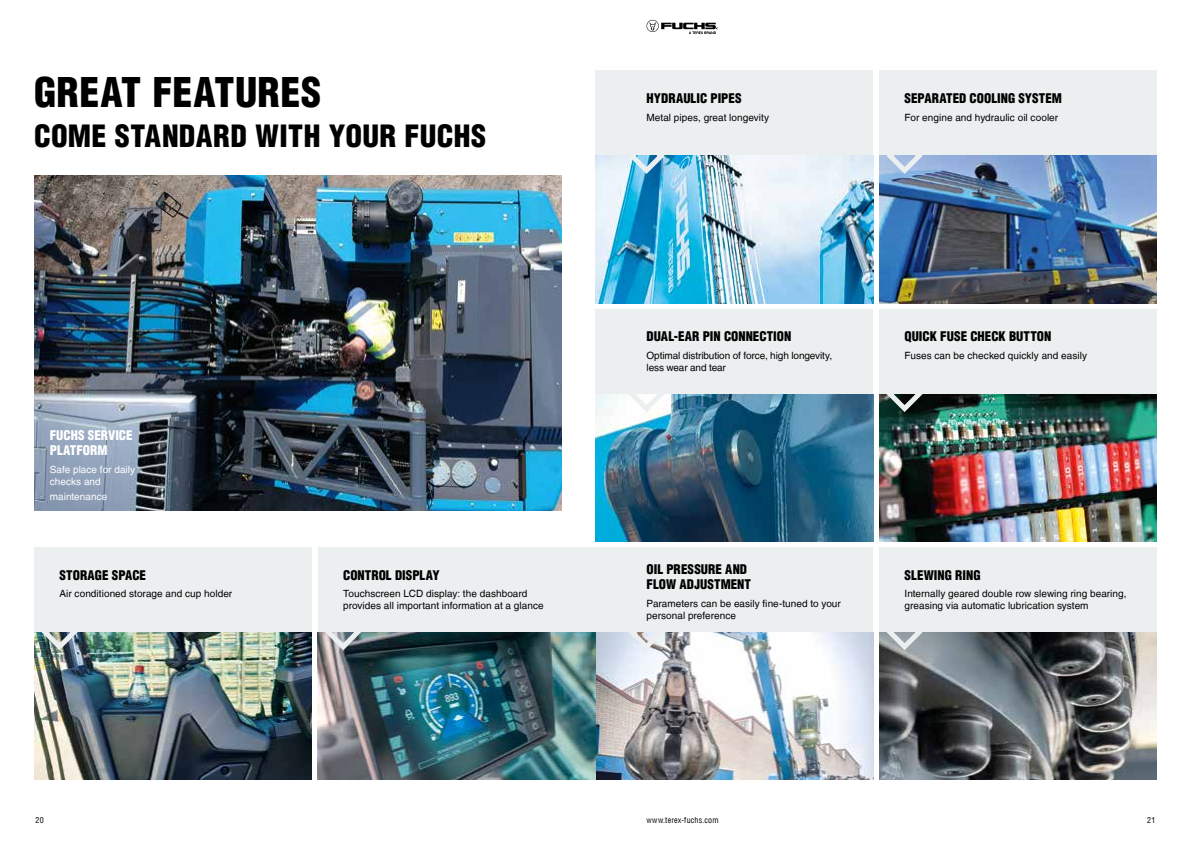
<style>
.page{position:relative;width:1191px;height:842px;background:#fff}
.page>*{position:absolute;margin:0;border:0;box-sizing:border-box;transform-origin:0 0}
.t1{font:900 condensed 40px "Helvetica";letter-spacing:.015em;color:#000}
.t2{font:900 condensed 30px "Helvetica";letter-spacing:.01em;color:#000}
.t3{font:900 condensed 13px/15px "Helvetica";color:#000}
.t4{font:900 condensed 13px/15px "Helvetica";color:#fff}
.t5{font:10px/12px "Helvetica";letter-spacing:.005em;color:#000}
.t6{font:10px/12px "Helvetica";letter-spacing:.005em;color:#fff}
.t7{font:condensed 8px "Helvetica";letter-spacing:.02em;color:#000}
</style>
<div class="page">
<div style="left:317px;top:547px;width:278px;height:85px;background:#eceff0"></div>
<div style="left:879px;top:547px;width:278px;height:85px;background:#eceff0"></div>
<div style="left:879px;top:309px;width:278px;height:85px;background:#eceff0"></div>
<div style="left:879px;top:71px;width:278px;height:85px;background:#eceff0"></div>
<div style="left:34px;top:547px;width:278px;height:85px;background:#eceff0"></div>
<div style="left:595px;top:547px;width:278px;height:85px;background:#eceff0"></div>
<div style="left:595px;top:309px;width:278px;height:85px;background:#eceff0"></div>
<div style="left:595px;top:71px;width:278px;height:85px;background:#eceff0"></div>
<svg style="left:646px;top:20px;width:72px;height:14px"></svg>
<img style="left:34px;top:632px;width:278px;height:148px">
<img style="left:595px;top:632px;width:278px;height:148px">
<img style="left:595px;top:394px;width:278px;height:147px">
<img style="left:595px;top:156px;width:278px;height:147px">
<img style="left:317px;top:632px;width:278px;height:148px">
<img style="left:879px;top:632px;width:278px;height:148px">
<img style="left:879px;top:394px;width:278px;height:147px">
<img style="left:879px;top:156px;width:278px;height:147px">
<img style="left:34px;top:176px;width:527px;height:334px">
<svg style="left:38px;top:632px;width:43px;height:22px"></svg>
<svg style="left:625px;top:632px;width:43px;height:22px"></svg>
<svg style="left:625px;top:394px;width:43px;height:22px"></svg>
<svg style="left:625px;top:155px;width:43px;height:22px"></svg>
<svg style="left:321px;top:632px;width:44px;height:22px"></svg>
<svg style="left:883px;top:632px;width:43px;height:22px"></svg>
<svg style="left:883px;top:394px;width:43px;height:22px"></svg>
<svg style="left:883px;top:155px;width:43px;height:22px"></svg>
<h1 class="t1" style="left:34px;top:67px;width:289px">GREAT FEATURES</h1>
<h2 class="t2" style="left:34px;top:117px;width:453px">COME STANDARD WITH YOUR FUCHS</h2>
<h3 class="t4" style="left:50px;top:428px;width:84px">FUCHS SERVICE<br>PLATFORM</h3>
<p class="t6" style="left:50px;top:463px;width:87px">Safe place for daily checks and</p>
<p class="t6" style="left:50px;top:490px;width:59px">maintenance</p>
<h3 class="t3" style="left:60px;top:567px;width:88px">STORAGE SPACE</h3>
<p class="t5" style="left:60px;top:588px;width:174px">Air conditioned storage and cup holder</p>
<h3 class="t3" style="left:343px;top:567px;width:98px">CONTROL DISPLAY</h3>
<p class="t5" style="left:343px;top:588px;width:202px">Touchscreen LCD display: the dashboard provides all important information at a glance</p>
<h3 class="t3" style="left:646px;top:91px;width:97px">HYDRAULIC PIPES</h3>
<p class="t5" style="left:646px;top:111px;width:124px">Metal pipes, great longevity</p>
<h3 class="t3" style="left:904px;top:91px;width:159px">SEPARATED COOLING SYSTEM</h3>
<p class="t5" style="left:904px;top:111px;width:155px">For engine and hydraulic oil cooler</p>
<h3 class="t3" style="left:646px;top:329px;width:146px">DUAL-EAR PIN CONNECTION</h3>
<p class="t5" style="left:646px;top:350px;width:187px">Optimal distribution of force, high longevity, less wear and tear</p>
<h3 class="t3" style="left:904px;top:329px;width:148px">QUICK FUSE CHECK BUTTON</h3>
<p class="t5" style="left:904px;top:350px;width:184px">Fuses can be checked quickly and easily</p>
<h3 class="t3" style="left:646px;top:561px;width:106px">OIL PRESSURE AND<br>FLOW ADJUSTMENT</h3>
<p class="t5" style="left:646px;top:597px;width:196px">Parameters can be easily fine-tuned to your personal preference</p>
<h3 class="t3" style="left:904px;top:567px;width:78px">SLEWING RING</h3>
<p class="t5" style="left:904px;top:588px;width:223px">Internally geared double row slewing ring bearing, greasing via automatic lubrication system</p>
<p class="t7" style="left:36px;top:815px;width:10px">20</p>
<p class="t7" style="left:646px;top:815px;width:74px">www.terex-fuchs.com</p>
<p class="t7" style="left:1147px;top:815px;width:10px">21</p>
</div>
